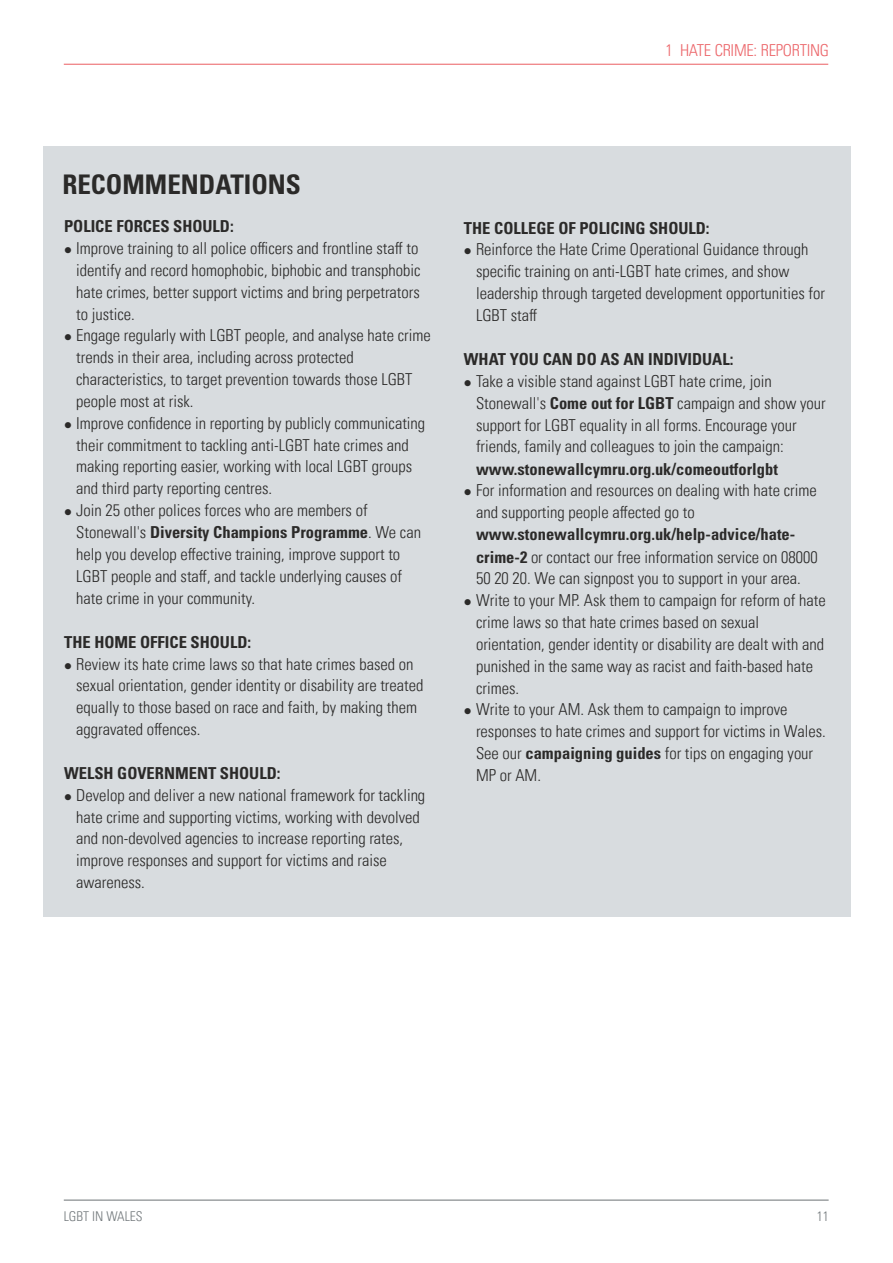
<style>
.page{position:relative;width:893px;height:1263px;background:#fff}
.page>*{position:absolute;margin:0;border:0;box-sizing:border-box;transform-origin:0 0}
.t1{font:700 condensed 27px "Univers LT Pro";color:#2b2a29}
.t2{font:300 condensed 16.5px/21.9px "Univers LT Pro";color:#2b2a29}
.t3{font:700 condensed 16.5px "Univers LT Pro";color:#2b2a29}
.t4{font:300 condensed 16.5px "Univers LT Pro";letter-spacing:-.02em;color:#ec676b}
.t5{font:300 condensed 13.5px "Univers LT Pro";color:#747a7d}
.s1{font-weight:700}
</style>
<div class="page">
<div style="left:43px;top:146px;width:807px;height:771px;background:#d8dcdf"></div>
<hr style="left:64px;top:1199px;width:765px;height:1px;background:#747a7d">
<hr style="left:64px;top:64px;width:764px;height:1px;background:#ec676b">
<p class="t4" style="left:665px;top:44px;width:165px">1 HATE CRIME: REPORTING</p>
<h1 class="t1" style="left:62px;top:175px;width:240px">RECOMMENDATIONS</h1>
<p class="t3" style="left:64px;top:220px;width:171px">POLICE FORCES SHOULD:</p>
<p class="t2" style="left:76px;top:239px;width:346px;text-indent:-12px">● Improve training to all police officers and frontline staff to identify and record homophobic, biphobic and transphobic hate crimes, better support victims and bring perpetrators to justice.</p>
<p class="t2" style="left:76px;top:327px;width:356px;text-indent:-12px">● Engage regularly with LGBT people, and analyse hate crime trends in their area, including across protected characteristics, to target prevention towards those LGBT people most at risk.</p>
<p class="t2" style="left:76px;top:414px;width:351px;text-indent:-12px">● Improve confidence in reporting by publicly communicating their commitment to tackling anti-LGBT hate crimes and making reporting easier, working with local LGBT groups and third party reporting centres.</p>
<p class="t2" style="left:76px;top:501px;width:346px;text-indent:-12px">● Join 25 other polices forces who are members of Stonewall's <span class="s1">Diversity Champions Programme</span>. We can help you develop effective training, improve support to LGBT people and staff, and tackle underlying causes of hate crime in your community.</p>
<p class="t3" style="left:64px;top:636px;width:188px">THE HOME OFFICE SHOULD:</p>
<p class="t2" style="left:76px;top:655px;width:349px;text-indent:-12px">● Review its hate crime laws so that hate crimes based on sexual orientation, gender identity or disability are treated equally to those based on race and faith, by making them aggravated offences.</p>
<p class="t3" style="left:64px;top:767px;width:218px">WELSH GOVERNMENT SHOULD:</p>
<p class="t2" style="left:76px;top:786px;width:351px;text-indent:-12px">● Develop and deliver a new national framework for tackling hate crime and supporting victims, working with devolved and non-devolved agencies to increase reporting rates, improve responses and support for victims and raise awareness.</p>
<p class="t3" style="left:464px;top:222px;width:247px">THE COLLEGE OF POLICING SHOULD:</p>
<p class="t2" style="left:476px;top:241px;width:351px;text-indent:-12px">● Reinforce the Hate Crime Operational Guidance through specific training on anti-LGBT hate crimes, and show leadership through targeted development opportunities for LGBT staff</p>
<p class="t3" style="left:464px;top:353px;width:271px">WHAT YOU CAN DO AS AN INDIVIDUAL:</p>
<p class="t2" style="left:476px;top:372px;width:351px;text-indent:-12px">● Take a visible stand against LGBT hate crime, join Stonewall's <span class="s1">Come out for LGBT</span> campaign and show your support for LGBT equality in all forms. Encourage your friends, family and colleagues to join the campaign:</p>
<p class="t3" style="left:476px;top:463px;width:303px">www.stonewallcymru.org.uk/comeoutforlgbt</p>
<p class="t2" style="left:476px;top:482px;width:342px;text-indent:-12px">● For information and resources on dealing with hate crime and supporting people affected go to</p>
<p class="t2" style="left:476px;top:526px;width:343px"><span class="s1">www.stonewallcymru.org.uk/help-advice/hate&shy;crime-2</span> or contact our free information service on 08000<br>50 20 20. We can signpost you to support in your area.</p>
<p class="t2" style="left:476px;top:591px;width:351px;text-indent:-12px">● Write to your MP. Ask them to campaign for reform of hate crime laws so that hate crimes based on sexual orientation, gender identity or disability are dealt with and punished in the same way as racist and faith-based hate crimes.</p>
<p class="t2" style="left:476px;top:701px;width:351px;text-indent:-12px">● Write to your AM. Ask them to campaign to improve responses to hate crimes and support for victims in Wales.<br>See our <span class="s1">campaigning guides</span> for tips on engaging your MP or AM.</p>
<p class="t5" style="left:64px;top:1211px;width:80px">LGBT IN WALES</p>
<p class="t5" style="left:817px;top:1211px;width:13px">11</p>
</div>
